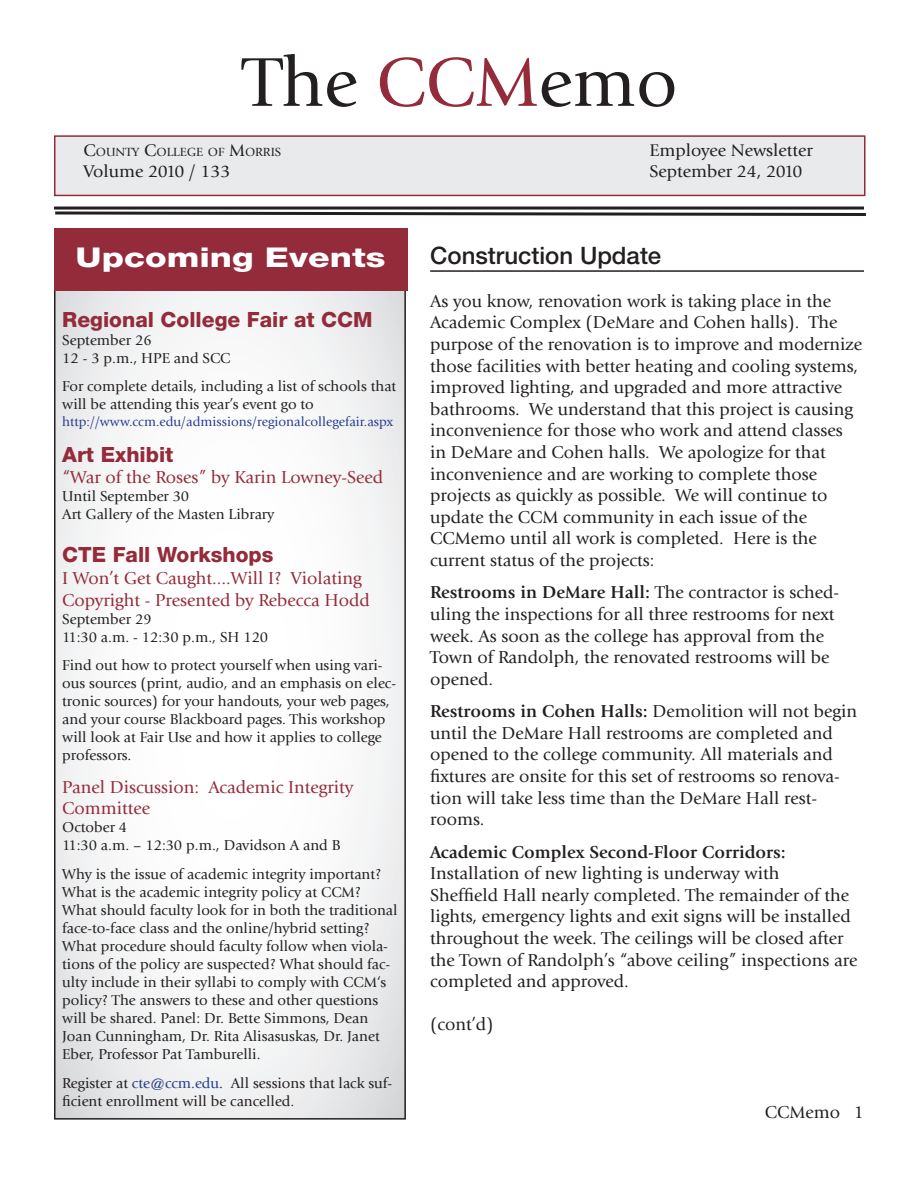
<style>
.page{position:relative;width:918px;height:1188px;background:#fff}
.page>*{position:absolute;margin:0;border:0;box-sizing:border-box;transform-origin:0 0}
.Memo_Title{font:72px "Giovanni Std";color:#231f20}
.Events_Header{font:800 27.3px "Helvetica Neue LT Std";color:#fff;scale:1.3 1}
.Article_Headers{font:500 24px "Helvetica Neue LT Std";color:#231f20}
.Event_Sub_Titles{font:800 21px "Helvetica Neue LT Std";color:#942b3b}
.Event_Info{font:800 21px "Helvetica Neue LT Std";color:#942b3b}
.t1{font:18px/21.6px "Giovanni Std";color:#231f20}
.Event_Info-2{font:18px/21.6px "Giovanni Std";color:#942b3b}
.Event_Sub_Titles-2{font:18px "Giovanni Std";color:#942b3b}
.Memo_Vol_and_Date{font:17.7px "Giovanni Std";color:#231f20}
.Event_Info-3{font:15px/18px "Giovanni Std";color:#231f20}
.Event_Sub_Titles-3{font:15px "Giovanni Std";color:#231f20}
.Event_Info-4{font:15px "Giovanni Std";letter-spacing:-.02em;color:#231f20}
.Event_Info-5{font:13.5px "Giovanni Std";color:#253f8e}
.t2{font:12.3px "Giovanni Std";color:#231f20}
.s1{color:#942b3b}
.s2{font-size:17.7px}
.s3{font-weight:700}
.s4{color:#253f8e}
</style>
<div class="page">
<div style="left:55px;top:136px;width:810px;height:59px;background:#e9eaeb"></div>
<div style="left:54px;top:135px;width:811px;height:61px;border:2px solid #942b3b"></div>
<svg style="left:57px;top:291px;width:346px;height:826px"></svg>
<svg style="left:55px;top:211px;width:811px;height:5px"></svg>
<hr style="left:54px;top:207px;width:810px;height:3px;background:#231f20">
<div style="left:54px;top:228px;width:353px;height:63px;background:#942b3b"></div>
<hr style="left:430px;top:270px;width:434px;height:2px;background:#231f20">
<p class="Memo_Title" style="left:243px;top:42px;width:436px">The <span class="s1">CCM</span>emo</p>
<p class="t2" style="left:83px;top:145px;width:199px"><span class="s2">C</span>OUNTY <span class="s2">C</span>OLLEGE OF <span class="s2">M</span>ORRIS</p>
<p class="Memo_Vol_and_Date" style="left:649px;top:140px;width:165px">Employee Newsletter</p>
<p class="Memo_Vol_and_Date" style="left:83px;top:162px;width:149px">Volume 2010 / 133</p>
<p class="Memo_Vol_and_Date" style="left:649px;top:162px;width:155px">September 24, 2010</p>
<p class="Events_Header" style="left:76px;top:241px;width:240px">Upcoming Events</p>
<p class="Article_Headers" style="left:430px;top:241px;width:233px">Construction Update</p>
<p class="t1" style="left:430px;top:290px;width:433px">As you know, renovation work is taking place in the Academic Complex (DeMare and Cohen halls). The purpose of the renovation is to improve and modernize those facilities with better heating and cooling systems, improved lighting, and upgraded and more attractive bathrooms. We understand that this project is causing inconvenience for those who work and attend classes in DeMare and Cohen halls. We apologize for that inconvenience and are working to complete those projects as quickly as possible. We will continue to update the CCM community in each issue of the CCMemo until all work is completed. Here is the current status of the projects:</p>
<p class="t1" style="left:430px;top:582px;width:411px"><span class="s3">Restrooms in DeMare Hall:</span> The contractor is sched&shy;uling the inspections for all three restrooms for next week. As soon as the college has approval from the Town of Randolph, the renovated restrooms will be opened.</p>
<p class="t1" style="left:430px;top:701px;width:429px"><span class="s3">Restrooms in Cohen Halls:</span> Demolition will not begin until the DeMare Hall restrooms are completed and opened to the college community. All materials and fixtures are onsite for this set of restrooms so renova&shy;tion will take less time than the DeMare Hall rest&shy;rooms.</p>
<p class="t1" style="left:430px;top:841px;width:429px"><span class="s3">Academic Complex Second-Floor Corridors:<br></span>Installation of new lighting is underway with<br>Sheffield Hall nearly completed. The remainder of the lights, emergency lights and exit signs will be installed throughout the week. The ceilings will be closed after the Town of Randolph’s “above ceiling” inspections are completed and approved.</p>
<p class="t1" style="left:430px;top:1014px;width:65px">(cont’d)</p>
<p class="Event_Sub_Titles" style="left:62px;top:307px;width:312px">Regional College Fair at CCM</p>
<p class="Event_Sub_Titles-3" style="left:62px;top:331px;width:91px">September 26</p>
<p class="Event_Sub_Titles-3" style="left:62px;top:349px;width:170px">12 - 3 p.m., HPE and SCC</p>
<p class="Event_Info-3" style="left:62px;top:378px;width:336px">For complete details, including a list of schools that will be attending this year’s event go to</p>
<p class="Event_Info-5" style="left:62px;top:414px;width:332px">http://www.ccm.edu/admissions/regionalcollegefair.aspx</p>
<p class="Event_Sub_Titles" style="left:62px;top:442px;width:113px">Art Exhibit</p>
<p class="Event_Sub_Titles-2" style="left:62px;top:467px;width:323px">“War of the Roses” by Karin Lowney-Seed</p>
<p class="Event_Info-3" style="left:62px;top:487px;width:128px">Until September 30</p>
<p class="Event_Info-3" style="left:62px;top:505px;width:214px">Art Gallery of the Masten Library</p>
<p class="Event_Info" style="left:62px;top:542px;width:213px">CTE Fall Workshops</p>
<p class="Event_Info-2" style="left:62px;top:567px;width:309px">I Won’t Get Caught....Will I? Violating<br>Copyright - Presented by Rebecca Hodd</p>
<p class="Event_Info-3" style="left:62px;top:610px;width:91px">September 29</p>
<p class="Event_Info-4" style="left:62px;top:628px;width:207px">11:30 a.m. - 12:30 p.m., SH 120</p>
<p class="Event_Info-3" style="left:62px;top:657px;width:335px">Find out how to protect yourself when using vari&shy;ous sources (print, audio, and an emphasis on elec&shy;tronic sources) for your handouts, your web pages, and your course Blackboard pages. This workshop will look at Fair Use and how it applies to college professors.</p>
<p class="Event_Info-2" style="left:62px;top:776px;width:293px">Panel Discussion: Academic Integrity<br>Committee</p>
<p class="Event_Info-3" style="left:62px;top:819px;width:67px">October 4</p>
<p class="Event_Info-3" style="left:62px;top:837px;width:280px">11:30 a.m. – 12:30 p.m., Davidson A and B</p>
<p class="Event_Info-3" style="left:62px;top:865px;width:337px">Why is the issue of academic integrity important?<br>What is the academic integrity policy at CCM?<br>What should faculty look for in both the traditional face-to-face class and the online/hybrid setting?<br>What procedure should faculty follow when viola&shy;tions of the policy are suspected? What should fac&shy;ulty include in their syllabi to comply with CCM‘s policy? The answers to these and other questions will be shared. Panel: Dr. Bette Simmons, Dean Joan Cunningham, Dr. Rita Alisasuskas, Dr. Janet Eber, Professor Pat Tamburelli.</p>
<p class="Event_Info-3" style="left:62px;top:1074px;width:331px">Register at <span class="s4">cte@ccm.edu</span>. All sessions that lack suf&shy;ficient enrollment will be cancelled.</p>
<p class="t1" style="left:765px;top:1102px;width:101px">CCMemo 1</p>
</div>
